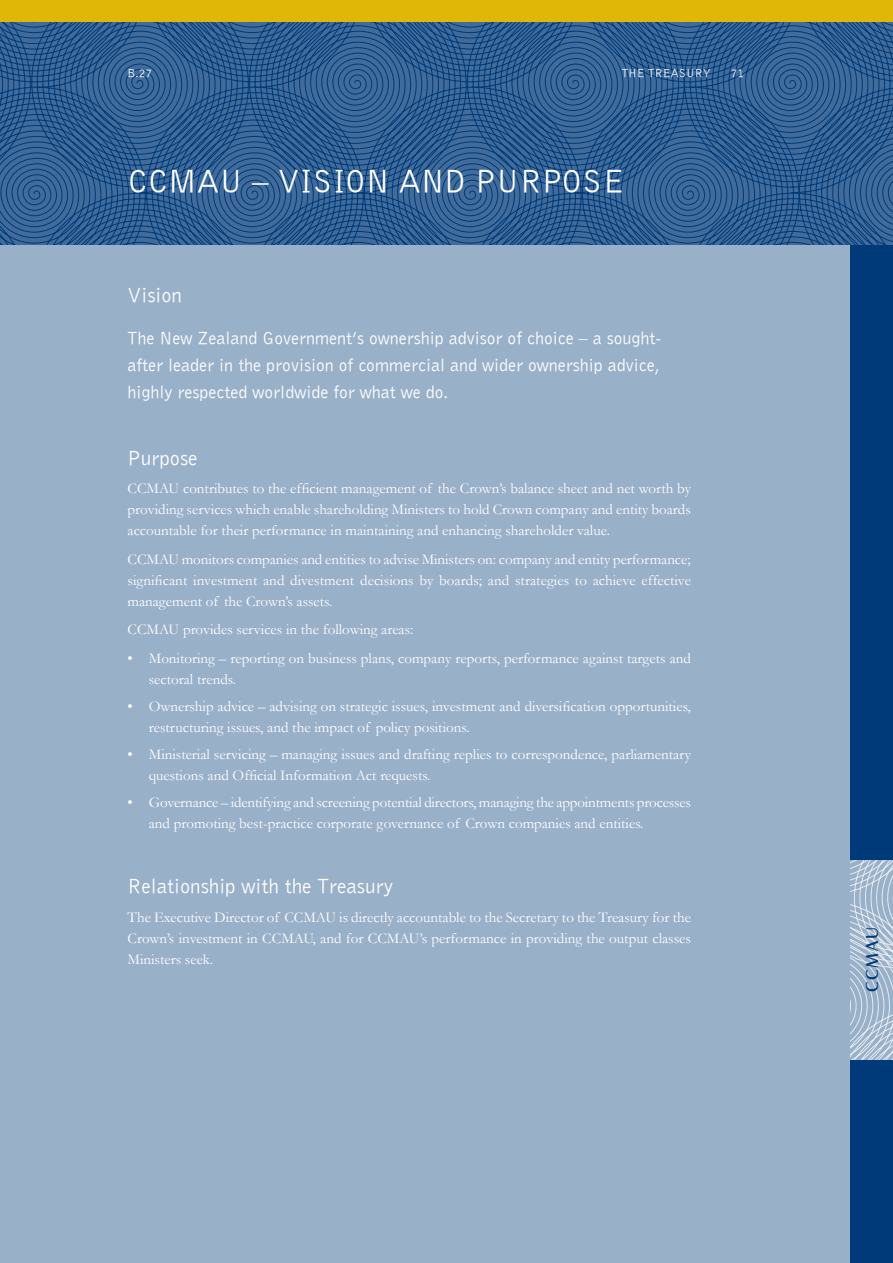
<style>
.page{position:relative;width:893px;height:1263px;background:#fff}
.page>*{position:absolute;margin:0;border:0;box-sizing:border-box;transform-origin:0 0}
.t1{font:33px "Bell Gothic BT";color:#fff}
.t2{font:21px "Bell Gothic BT";color:#fff}
.t3{font:18px/27px "Bell Gothic BT";color:#fff;text-align:justify}
.t4{font:18px "Castle T";letter-spacing:.1em;color:#003a78}
.t5{font:15px/21px "Garamond";color:#fff}
.t6{font:12px "Bell Gothic BT";color:#fff}
</style>
<div class="page">
<svg style="left:0;top:21px;width:893px;height:224px;background:#2e5d8f"></svg>
<div style="left:0;top:0;width:893px;height:21px;background:#e0b706"></div>
<div style="left:0;top:245px;width:853px;height:1018px;background:#99b0c9"></div>
<div style="left:850px;top:245px;width:43px;height:1018px;background:#003a78"></div>
<svg style="left:850px;top:860px;width:43px;height:199px;background:#adbfd3"></svg>
<p class="t6" style="left:128px;top:66px;width:26px">B.27</p>
<p class="t6" style="left:622px;top:66px;width:91px">THE TREASURY</p>
<p class="t6" style="left:731px;top:66px;width:15px">71</p>
<h1 class="t1" style="left:128px;top:161px;width:475px">CCMAU – Vis ion and pur pose</h1>
<h2 class="t2" style="left:128px;top:282px;width:56px">Vision</h2>
<p class="t3" style="left:128px;top:324px;width:536px">The N ew Zealand Government’s ownership advisor of choice – a sought&shy;after leader in the provision of commercial and wider ownership advice, highly respected worldwide for what we do.</p>
<h2 class="t2" style="left:128px;top:445px;width:71px">P urpose</h2>
<p class="t5" style="left:128px;top:478px;width:565px;text-align:justify">CCMAU contributes to the efficient management of the Crown’s balance sheet and net worth by providing services which enable shareholding Ministers to hold Crown company and entity boards accountable for their performance in maintaining and enhancing shareholder value.</p>
<p class="t5" style="left:128px;top:548px;width:565px;text-align:justify">CCMAU monitors companies and entities to advise Ministers on: company and entity performance; significant investment and divestment decisions by boards; and strategies to achieve effective management of the Crown’s assets.</p>
<p class="t5" style="left:128px;top:619px;width:287px">CCMAU provides services in the following areas:</p>
<p class="t5" style="left:149px;top:647px;width:544px;text-indent:-21px">• Monitoring – reporting on business plans, company reports, performance against targets and sectoral trends.</p>
<p class="t5" style="left:149px;top:695px;width:544px;text-indent:-21px">• Ownership advice – advising on strategic issues, investment and diversification opportunities, restructuring issues, and the impact of policy positions.</p>
<p class="t5" style="left:149px;top:743px;width:544px;text-indent:-21px">• Ministerial servicing – managing issues and drafting replies to correspondence, parliamentary questions and Official Information Act requests.</p>
<p class="t5" style="left:149px;top:791px;width:544px;text-indent:-21px">• Governance – identifying and screening potential directors, managing the appointments processes and promoting best-practice corporate governance of Crown companies and entities.</p>
<h2 class="t2" style="left:128px;top:873px;width:267px">Relationship with the Treasury</h2>
<p class="t5" style="left:128px;top:906px;width:565px;text-align:justify">The Executive Director of CCMAU is directly accountable to the Secretary to the Treasury for the Crown’s investment in CCMAU, and for CCMAU’s performance in providing the output classes Ministers seek.</p>
<p class="t4" style="left:862px;top:991px;width:66px;rotate:-90deg">CCMAU</p>
</div>
